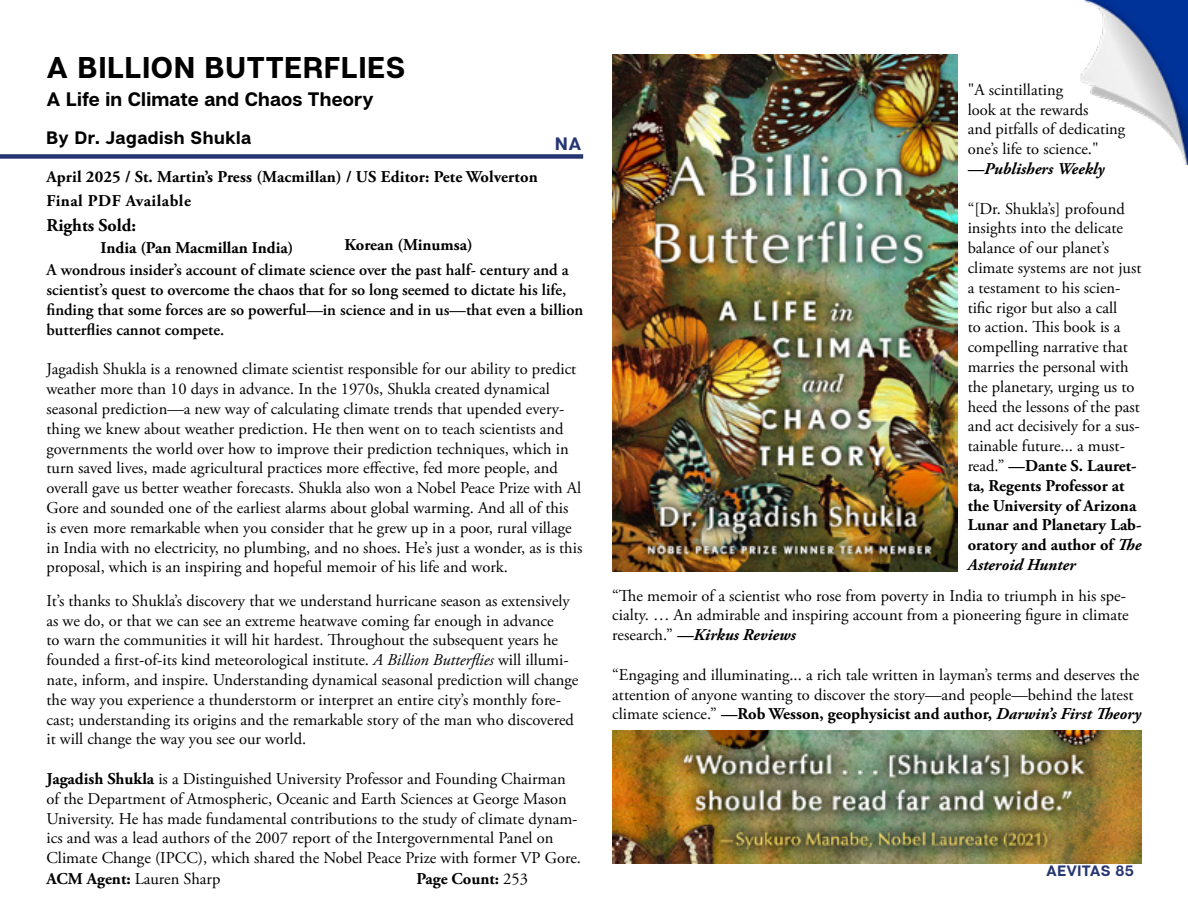
<style>
.page{position:relative;width:1188px;height:918px;background:#fff}
.page>*{position:absolute;margin:0;border:0;box-sizing:border-box;transform-origin:0 0}
.t1{font:700 30px "Articulat C Fv 2";letter-spacing:.03em;color:#000}
.t2{font:700 19.5px "Articulat C Fv 2";letter-spacing:.01em;color:#000}
.t3{font:700 18px "Articulat C Fv 2";letter-spacing:.03em;color:#000}
.t4{font:700 18px "Adobe Garamond Pro";color:#000}
.t5{font:700 18px "Articulat C Fv 2";color:#263672}
.t6{font:16.5px/19.8px "Adobe Garamond Pro";color:#000}
.t7{font:600 16.5px/19.8px "Adobe Garamond Pro";color:#000}
.t8{font:700 16.5px/24px "Adobe Garamond Pro";color:#000}
.t9{font:italic 700 16.5px "Adobe Garamond Pro";color:#000}
.t10{font:700 15px "Articulat C Fv 2";letter-spacing:.03em;color:#263672}
.s1{font-style:italic}
.s2{font-weight:700}
.s3{font-weight:400}
.s4{font-weight:700;font-style:italic}
</style>
<div class="page">
<img style="left:1080px;top:0;width:108px;height:164px">
<div style="left:0;top:154px;width:583px;height:5px;background:#263672"></div>
<img style="left:612px;top:54px;width:346px;height:517px">
<img style="left:612px;top:730px;width:530px;height:134px">
<h1 class="t1" style="left:46px;top:49px;width:360px">A BILLION BUTTERFLIES</h1>
<p class="t2" style="left:46px;top:88px;width:329px">A Life in Climate and Chaos Theory</p>
<p class="t3" style="left:46px;top:127px;width:206px">By Dr. Jagadish Shukla</p>
<p class="t8" style="left:46px;top:165px;width:493px">April 2025 / St. Martin’s Press (Macmillan) / US Editor: Pete Wolverton<br>Final PDF Available</p>
<p class="t4" style="left:46px;top:215px;width:91px">Rights Sold:</p>
<p class="t8" style="left:100px;top:236px;width:194px">India (Pan Macmillan India)</p>
<p class="t8" style="left:344px;top:233px;width:130px">Korean (Minumsa)</p>
<p class="t5" style="left:555px;top:133px;width:28px">NA</p>
<p class="t7" style="left:46px;top:261px;width:538px">A wondrous insider’s account of climate science over the past half- century and a scientist’s quest to overcome the chaos that for so long seemed to dictate his life, finding that some forces are so powerful—in science and in us—that even a billion butterflies cannot compete.</p>
<p class="t6" style="left:46px;top:360px;width:537px">Jagadish Shukla is a renowned climate scientist responsible for our ability to predict weather more than 10 days in advance. In the 1970s, Shukla created dynamical seasonal prediction—a new way of calculating climate trends that upended every&shy;thing we knew about weather prediction. He then went on to teach scientists and governments the world over how to improve their prediction techniques, which in turn saved lives, made agricultural practices more effective, fed more people, and overall gave us better weather forecasts. Shukla also won a Nobel Peace Prize with Al Gore and sounded one of the earliest alarms about global warming. And all of this<br>is even more remarkable when you consider that he grew up in a poor, rural village in India with no electricity, no plumbing, and no shoes. He’s just a wonder, as is this proposal, which is an inspiring and hopeful memoir of his life and work.</p>
<p class="t6" style="left:46px;top:591px;width:534px">It’s thanks to Shukla’s discovery that we understand hurricane season as extensively as we do, or that we can see an extreme heatwave coming far enough in advance<br>to warn the communities it will hit hardest. Throughout the subsequent years he founded a first-of-its kind meteorological institute. <span class="s1">A Billion Butterflies</span> will illumi&shy;nate, inform, and inspire. Understanding dynamical seasonal prediction will change the way you experience a thunderstorm or interpret an entire city’s monthly fore&shy;cast; understanding its origins and the remarkable story of the man who discovered it will change the way you see our world.</p>
<p class="t6" style="left:46px;top:769px;width:536px"><span class="s2">Jagadish Shukla</span> is a Distinguished University Professor and Founding Chairman of the Department of Atmospheric, Oceanic and Earth Sciences at George Mason University. He has made fundamental contributions to the study of climate dynam&shy;ics and was a lead authors of the 2007 report of the Intergovernmental Panel on Climate Change (IPCC), which shared the Nobel Peace Prize with former VP Gore.</p>
<p class="t6" style="left:46px;top:869px;width:176px"><span class="s2">ACM Agent:</span> Lauren Sharp</p>
<p class="t8" style="left:416px;top:867px;width:113px">Page Count: <span class="s3">253</span></p>
<p class="t6" style="left:968px;top:80px;width:159px">"A scintillating<br>look at the rewards<br>and pitfalls of dedicating one’s life to science."</p>
<p class="t9" style="left:968px;top:159px;width:138px">—Publishers Weekly</p>
<p class="t6" style="left:968px;top:199px;width:175px">“[Dr. Shukla’s] profound insights into the delicate balance of our planet’s climate systems are not just a testament to his scien&shy;tific rigor but also a call<br>to action. This book is a compelling narrative that marries the personal with the planetary, urging us to heed the lessons of the past and act decisively for a sus&shy;tainable future... a must&shy;read.” <span class="s2">—Dante S. Lauret&shy;ta, Regents Professor at the University of Arizona<br>Lunar and Planetary Lab&shy;oratory and author of</span> <span class="s4">The<br>Asteroid Hunter</span></p>
<p class="t6" style="left:612px;top:586px;width:518px">“The memoir of a scientist who rose from poverty in India to triumph in his spe&shy;cialty. … An admirable and inspiring account from a pioneering figure in climate research.” <span class="s4">—Kirkus Reviews</span></p>
<p class="t6" style="left:612px;top:665px;width:531px">“Engaging and illuminating... a rich tale written in layman’s terms and deserves the attention of anyone wanting to discover the story—and people—behind the latest climate science.” <span class="s2">—Rob Wesson, geophysicist and author,</span> <span class="s4">Darwin’s First Theory</span></p>
<p class="t10" style="left:1046px;top:862px;width:89px">AEVITAS 85</p>
</div>
